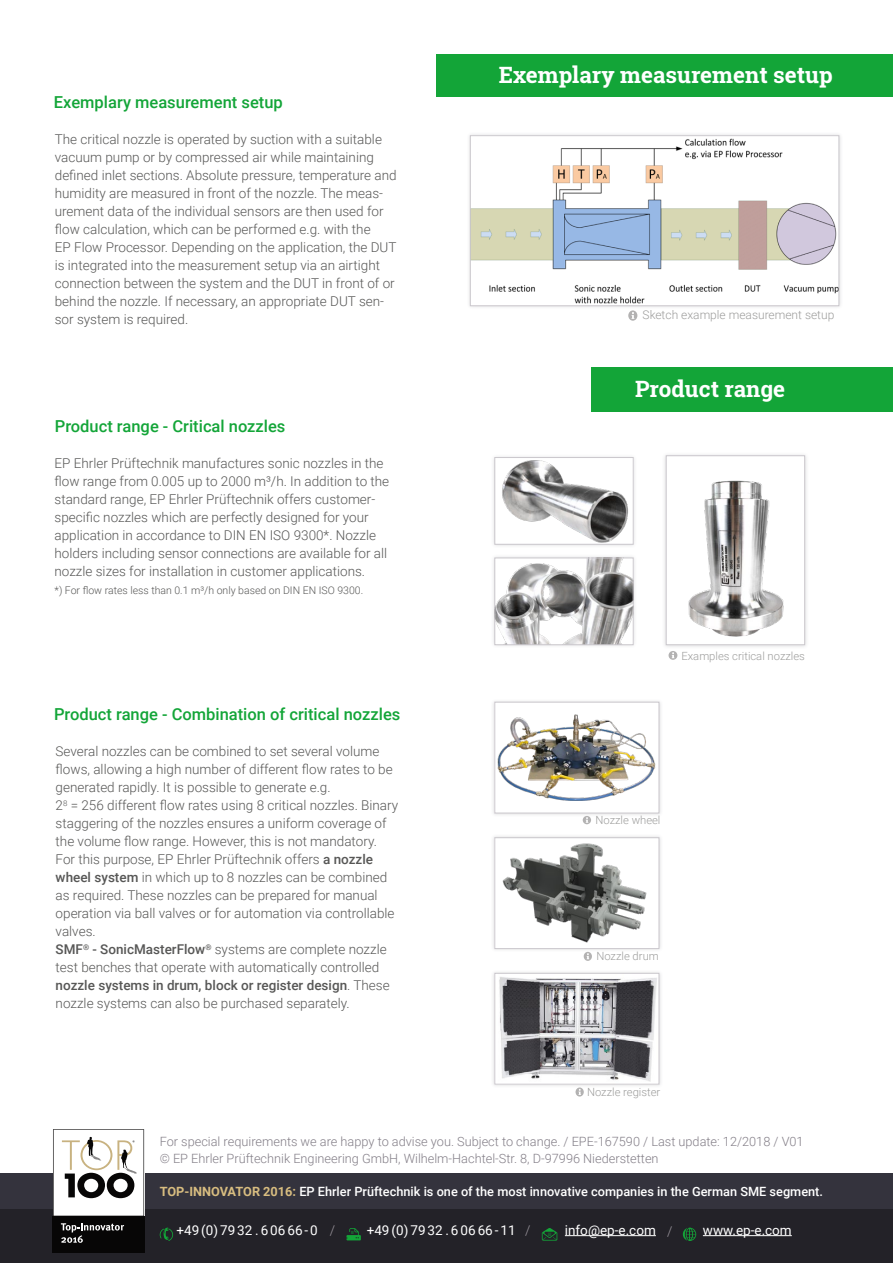
<style>
.page{position:relative;width:893px;height:1263px;background:#fff}
.page>*{position:absolute;margin:0;border:0;box-sizing:border-box;transform-origin:0 0}
.t1{font:700 22.5px "Roboto Slab";color:#fff}
.t2{font:500 16.5px "Roboto";color:#13a538}
.t3{font:300 13.5px/18px "Roboto";color:#575756}
.t4{font:13.5px "Roboto";color:#fff}
.t5{font:300 12.75px/16.5px "Roboto";color:#837e87}
.t6{font:500 12.75px "Roboto";color:#fff}
.t7{font:300 12px "Roboto";color:#9d9d9c}
.t8{font:300 11.25px "Roboto";color:#9d9d9c}
.t9{font:300 10.5px "Roboto";color:#575756}
.s1{font-weight:500}
.s2{font-weight:700;color:#d8bd80}
.s3{font-weight:300;color:#9d989f}
</style>
<div class="page">
<div style="left:0;top:1174px;width:893px;height:38px;background:#34333d"></div>
<div style="left:0;top:1210px;width:893px;height:53px;background:#232228"></div>
<svg style="left:53px;top:1129px;width:91px;height:87px"></svg>
<div style="left:53px;top:1216px;width:91px;height:36px;background:#070606"></div>
<svg style="left:61px;top:1223px;width:63px;height:20px"></svg>
<svg style="left:160px;top:1227px;width:13px;height:14px"></svg>
<svg style="left:346px;top:1228px;width:15px;height:12px"></svg>
<svg style="left:542px;top:1228px;width:15px;height:12px"></svg>
<hr style="left:565px;top:1235px;width:91px;height:1px;background:#fff">
<svg style="left:683px;top:1227px;width:13px;height:14px"></svg>
<hr style="left:703px;top:1235px;width:89px;height:1px;background:#fff">
<div style="left:467px;top:132px;width:376px;height:177px;background:#4d4d58;opacity:.2"></div>
<img style="left:472px;top:138px;width:365px;height:166px">
<div style="left:470px;top:136px;width:369px;height:170px;border:1px solid #cbc8cd"></div>
<div style="left:491px;top:698px;width:172px;height:119px;background:#4d4d58;opacity:.2"></div>
<img style="left:497px;top:704px;width:160px;height:107px">
<div style="left:495px;top:702px;width:164px;height:111px;border:1px solid #cbc8cd"></div>
<svg style="left:583px;top:816px;width:8px;height:8px"></svg>
<svg style="left:584px;top:952px;width:8px;height:9px"></svg>
<svg style="left:575px;top:1088px;width:9px;height:8px"></svg>
<svg style="left:668px;top:651px;width:9px;height:9px"></svg>
<div style="left:491px;top:969px;width:172px;height:119px;background:#4d4d58;opacity:.2"></div>
<img style="left:497px;top:975px;width:160px;height:107px">
<div style="left:495px;top:973px;width:164px;height:111px;border:1px solid #cbc8cd"></div>
<div style="left:491px;top:834px;width:172px;height:118px;background:#4d4d58;opacity:.2"></div>
<div style="left:495px;top:838px;width:164px;height:110px;background:#fff"></div>
<img style="left:502px;top:843px;width:145px;height:100px">
<div style="left:495px;top:838px;width:164px;height:111px;border:1px solid #cbc8cd"></div>
<div style="left:491px;top:453px;width:146px;height:95px;background:#4d4d58;opacity:.2"></div>
<img style="left:497px;top:459px;width:134px;height:83px">
<div style="left:495px;top:457px;width:138px;height:87px;border:1px solid #cbc8cd"></div>
<div style="left:662px;top:451px;width:147px;height:198px;background:#4d4d58;opacity:.2"></div>
<div style="left:666px;top:456px;width:139px;height:189px;background:#fff"></div>
<img style="left:688px;top:480px;width:96px;height:157px">
<div style="left:666px;top:456px;width:139px;height:189px;border:1px solid #cbc8cd"></div>
<div style="left:491px;top:554px;width:146px;height:95px;background:#4d4d58;opacity:.2"></div>
<img style="left:497px;top:560px;width:134px;height:83px">
<div style="left:495px;top:558px;width:138px;height:87px;border:1px solid #cbc8cd"></div>
<div style="left:437px;top:55px;width:456px;height:42px;background:#13a538"></div>
<div style="left:591px;top:367px;width:302px;height:44px;background:#13a538"></div>
<svg style="left:628px;top:310px;width:9px;height:11px"></svg>
<p class="t2" style="left:54px;top:91px;width:230px">Exemplary measurement setup</p>
<p class="t3" style="left:55px;top:130px;width:343px">The critical nozzle is operated by suction with a suitable vacuum pump or by compressed air while maintaining defined inlet sections. Absolute pressure, temperature and humidity are measured in front of the nozzle. The meas&shy;urement data of the individual sensors are then used for flow calculation, which can be performed e.g. with the<br>EP Flow Processor. Depending on the application, the DUT is integrated into the measurement setup via an airtight connection between the system and the DUT in front of or behind the nozzle. If necessary, an appropriate DUT sen&shy;sor system is required.</p>
<p class="t2" style="left:55px;top:415px;width:232px">Product range - Critical nozzles</p>
<p class="t3" style="left:55px;top:454px;width:336px">EP Ehrler Prüftechnik manufactures sonic nozzles in the flow range from 0.005 up to 2000 m³/h. In addition to the standard range, EP Ehrler Prüftechnik offers customer&shy;specific nozzles which are perfectly designed for your application in accordance to DIN EN ISO 9300*. Nozzle holders including sensor connections are available for all nozzle sizes for installation in customer applications.</p>
<p class="t9" style="left:55px;top:583px;width:310px">*) For flow rates less than 0.1 m³/h only based on DIN EN ISO 9300.</p>
<p class="t2" style="left:54px;top:703px;width:348px">Product range - Combination of critical nozzles</p>
<p class="t3" style="left:56px;top:742px;width:344px">Several nozzles can be combined to set several volume flows, allowing a high number of different flow rates to be generated rapidly. It is possible to generate e.g.<br>2<sup>8</sup> = 256 different flow rates using 8 critical nozzles. Binary staggering of the nozzles ensures a uniform coverage of the volume flow range. However, this is not mandatory.<br>For this purpose, EP Ehrler Prüftechnik offers <span class="s1">a nozzle wheel system</span> in which up to 8 nozzles can be combined as required. These nozzles can be prepared for manual operation via ball valves or for automation via controllable valves.<br><span class="s1">SMF</span><sup>®</sup> <span class="s1">- SonicMasterFlow</span><sup>®</sup> systems are complete nozzle test benches that operate with automatically controlled <span class="s1">nozzle systems in drum, block or register design</span>. These nozzle systems can also be purchased separately.</p>
<h1 class="t1" style="left:499px;top:59px;width:336px">Exemplary measurement setup</h1>
<p class="t7" style="left:643px;top:307px;width:193px">Sketch example measurement setup</p>
<h1 class="t1" style="left:635px;top:374px;width:152px">Product range</h1>
<p class="t8" style="left:681px;top:648px;width:125px">Examples critical nozzles</p>
<p class="t8" style="left:595px;top:812px;width:67px">Nozzle wheel</p>
<p class="t8" style="left:596px;top:948px;width:64px">Nozzle drum</p>
<p class="t8" style="left:587px;top:1084px;width:75px">Nozzle register</p>
<p class="t5" style="left:160px;top:1133px;width:645px">For special requirements we are happy to advise you. Subject to change. / EPE-167590 / Last update: 12/2018 / V01 © EP Ehrler Prüftechnik Engineering GmbH, Wilhelm-Hachtel-Str. 8, D-97996 Niederstetten</p>
<p class="t6" style="left:160px;top:1182px;width:665px"><span class="s2">TOP-INNOVATOR 2016:</span> EP Ehrler Prüftechnik is one of the most innovative companies in the German SME segment.</p>
<p class="t4" style="left:176px;top:1220px;width:160px">+49 (0) 79 32 . 6 06 66 - 0 <span class="s3">/</span></p>
<p class="t4" style="left:367px;top:1220px;width:165px">+49 (0) 79 32 . 6 06 66 - 11 <span class="s3">/</span></p>
<p class="t4" style="left:565px;top:1220px;width:109px">info@ep-e.com <span class="s3">/</span></p>
<p class="t4" style="left:703px;top:1220px;width:90px">www.ep-e.com</p>
</div>
